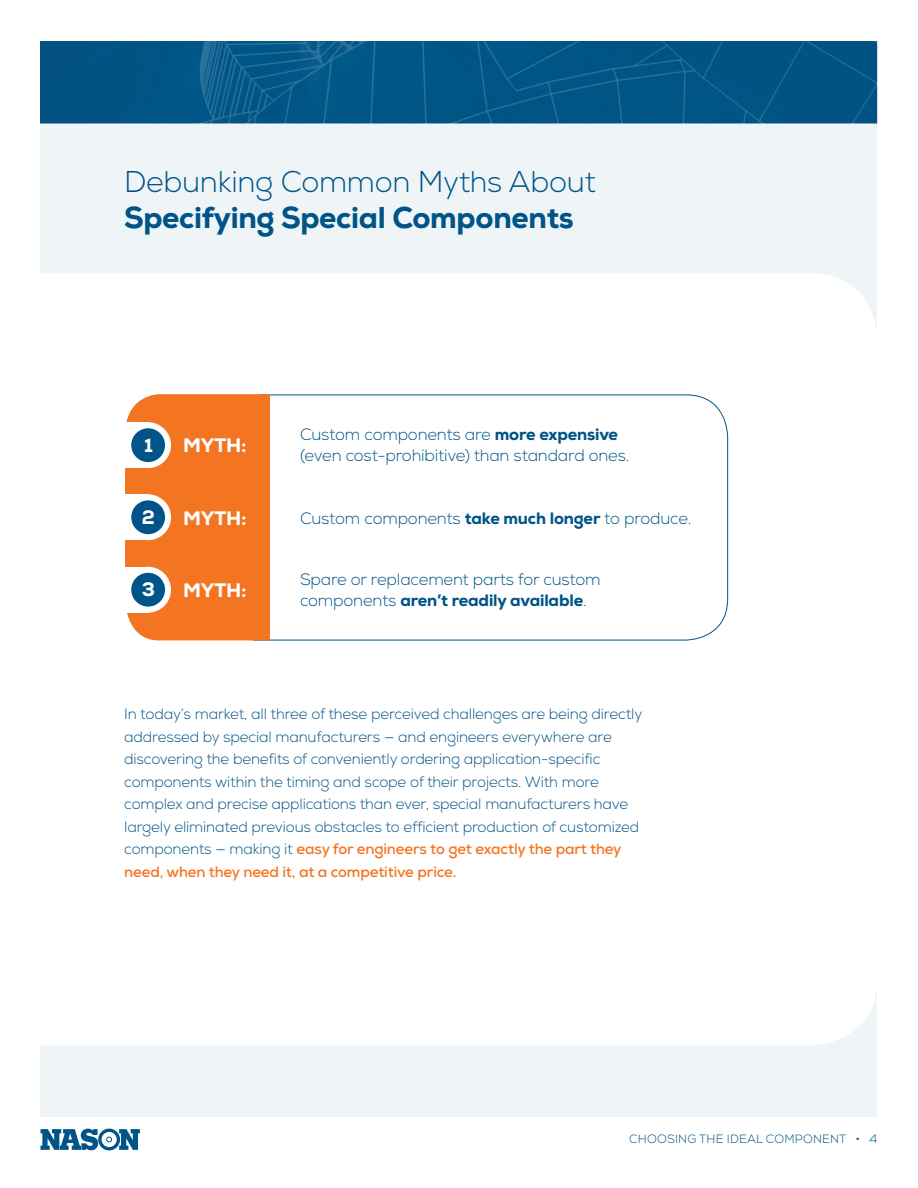
<style>
.page{position:relative;width:918px;height:1188px;background:#fff}
.page>*{position:absolute;margin:0;border:0;box-sizing:border-box;transform-origin:0 0}
.t1{font:800 30px "Nexa";letter-spacing:-.01em;color:#005487}
.t2{font:300 30px "Nexa";letter-spacing:-.01em;color:#005487}
.t3{font:800 19.5px "Nexa";letter-spacing:-.01em;color:#fff}
.t4{font:300 16.5px/21px "Nexa";letter-spacing:-.01em;color:#005487}
.t5{font:300 15px/22.5px "Nexa";letter-spacing:-.01em;color:#005487}
.t6{font:300 12px "Nexa";letter-spacing:.015em;color:#005487}
.s1{font-weight:800}
.s2{font-weight:700;color:#f47521}
</style>
<div class="page">
<svg style="left:41px;top:1129px;width:99px;height:21px"></svg>
<div style="left:40px;top:123px;width:838px;height:994px;background:#eff5f7"></div>
<div style="left:40px;top:273px;width:837px;height:772px;background:#fff"></div>
<img style="left:40px;top:41px;width:838px;height:82px">
<div style="left:253px;top:394px;width:475px;height:247px;background:#fff"></div>
<div style="left:125px;top:394px;width:145px;height:246px;background:#f47521"></div>
<div style="left:120px;top:422px;width:29px;height:46px;background:#fff"></div>
<svg style="left:128px;top:425px;width:40px;height:40px"></svg>
<div style="left:125px;top:422px;width:46px;height:46px;border:6px solid #fff;border-radius:50%"></div>
<div style="left:120px;top:567px;width:29px;height:46px;background:#fff"></div>
<svg style="left:128px;top:570px;width:40px;height:40px"></svg>
<div style="left:125px;top:567px;width:46px;height:46px;border:6px solid #fff;border-radius:50%"></div>
<div style="left:120px;top:494px;width:29px;height:46px;background:#fff"></div>
<svg style="left:128px;top:497px;width:40px;height:40px"></svg>
<div style="left:125px;top:494px;width:46px;height:46px;border:6px solid #fff;border-radius:50%"></div>
<p class="t2" style="left:124px;top:164px;width:473px">Debunking Common Myths About</p>
<p class="t1" style="left:124px;top:198px;width:451px">Specifying Special Components</p>
<p class="t3" style="left:144px;top:432px;width:10px">1</p>
<p class="t3" style="left:183px;top:433px;width:65px">MYTH:</p>
<p class="t3" style="left:142px;top:505px;width:15px">2</p>
<p class="t3" style="left:183px;top:505px;width:65px">MYTH:</p>
<p class="t3" style="left:142px;top:577px;width:15px">3</p>
<p class="t3" style="left:183px;top:578px;width:65px">MYTH:</p>
<p class="t4" style="left:300px;top:424px;width:331px">Custom components are <span class="s1">more expensive </span>(even cost-prohibitive) than standard ones.</p>
<p class="t4" style="left:300px;top:508px;width:393px">Custom components <span class="s1">take much longer</span> to produce.</p>
<p class="t4" style="left:300px;top:570px;width:302px">Spare or replacement parts for custom components <span class="s1">aren’t readily available</span>.</p>
<p class="t5" style="left:124px;top:703px;width:520px">In today’s market, all three of these perceived challenges are being directly addressed by special manufacturers — and engineers everywhere are discovering the benefits of conveniently ordering application-specific components within the timing and scope of their projects. With more complex and precise applications than ever, special manufacturers have largely eliminated previous obstacles to efficient production of customized components — making it <span class="s2">easy for engineers to get exactly the part they need, when they need it, at a competitive price.</span></p>
<p class="t6" style="left:629px;top:1132px;width:250px">CHOOSING THE IDEAL COMPONENT • 4</p>
</div>
